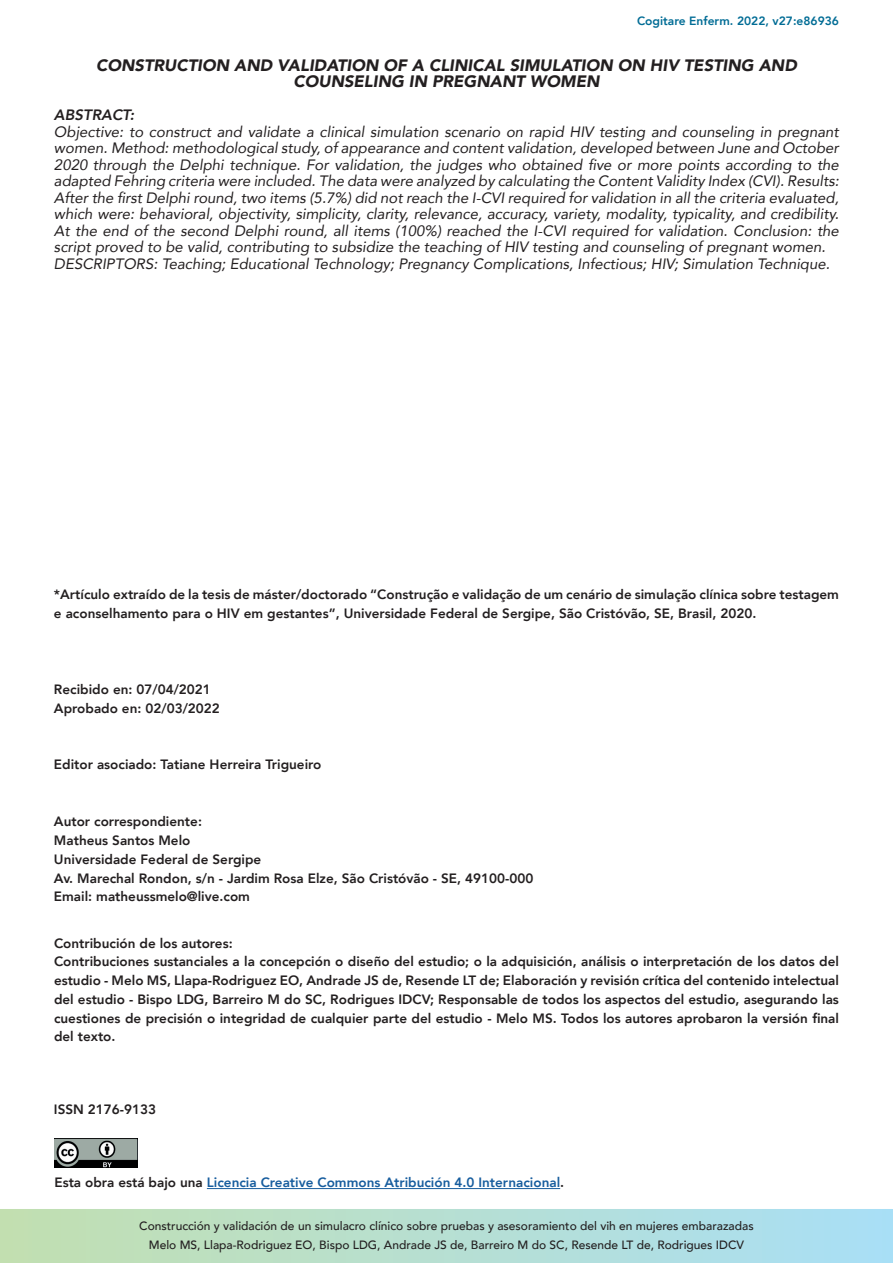
<style>
.page{position:relative;width:893px;height:1263px;background:#fff}
.page>*{position:absolute;margin:0;border:0;box-sizing:border-box;transform-origin:0 0}
.t1{font:italic 900 16.5px/16.5px "Avenir";color:#231f20;text-align:center}
.t2{font:italic 15px/16.5px "Avenir";color:#231f20;text-align:justify}
.t3{font:italic 800 15px "Avenir";color:#231f20}
.Correspondentes{font:800 13.5px/18.8px "Avenir";color:#231f20;text-align:justify}
.Legenda{font:800 13.5px/18.8px "Avenir";color:#231f20}
.t4{font:800 13.5px "Avenir";color:#175d9e}
.t5{font:500 12px/18.6px "Avenir";color:#231f20;text-align:center}
.t6{font:800 12px "Avenir";color:#006c95}
.s1{color:#231f20}
</style>
<div class="page">
<svg style="left:0;top:1209px;width:893px;height:54px;background:#b6dfd2"></svg>
<img style="left:54px;top:1139px;width:84px;height:29px">
<hr style="left:207px;top:1188px;width:353px;height:1px;background:#175d9e">
<p class="t6" style="left:637px;top:10px;width:203px">Cogitare Enferm. 2022, v27:e86936</p>
<p class="t1" style="left:96px;top:56px;width:702px">CONSTRUCTION AND VALIDATION OF A CLINICAL SIMULATION ON HIV TESTING AND<br>COUNSELING IN PREGNANT WOMEN</p>
<p class="t3" style="left:54px;top:106px;width:82px">ABSTRACT:</p>
<p class="t2" style="left:54px;top:123px;width:786px">Objective: to construct and validate a clinical simulation scenario on rapid HIV testing and counseling in pregnant women. Method: methodological study, of appearance and content validation, developed between June and October 2020 through the Delphi technique. For validation, the judges who obtained five or more points according to the adapted Fehring criteria were included. The data were analyzed by calculating the Content Validity Index (CVI). Results:<br>After the first Delphi round, two items (5.7%) did not reach the I-CVI required for validation in all the criteria evaluated, which were: behavioral, objectivity, simplicity, clarity, relevance, accuracy, variety, modality, typicality, and credibility.<br>At the end of the second Delphi round, all items (100%) reached the I-CVI required for validation. Conclusion: the script proved to be valid, contributing to subsidize the teaching of HIV testing and counseling of pregnant women.</p>
<p class="t2" style="left:54px;top:255px;width:777px">DESCRIPTORS: Teaching; Educational Technology; Pregnancy Complications, Infectious; HIV; Simulation Technique.</p>
<p class="Legenda" style="left:54px;top:584px;width:786px">*Artículo extraído de la tesis de máster/doctorado “Construção e validação de um cenário de simulação clínica sobre testagem e aconselhamento para o HIV em gestantes”, Universidade Federal de Sergipe, São Cristóvão, SE, Brasil, 2020.</p>
<p class="Correspondentes" style="left:54px;top:679px;width:158px">Recibido en: 07/04/2021</p>
<p class="Correspondentes" style="left:54px;top:698px;width:167px">Aprobado en: 02/03/2022</p>
<p class="Correspondentes" style="left:54px;top:754px;width:269px">Editor asociado: Tatiane Herreira Trigueiro</p>
<p class="Correspondentes" style="left:54px;top:811px;width:149px">Autor correspondiente:</p>
<p class="Correspondentes" style="left:54px;top:830px;width:138px">Matheus Santos Melo</p>
<p class="Correspondentes" style="left:54px;top:849px;width:209px">Universidade Federal de Sergipe</p>
<p class="Correspondentes" style="left:54px;top:868px;width:481px">Av. Marechal Rondon, s/n - Jardim Rosa Elze, São Cristóvão - SE, 49100-000</p>
<p class="Correspondentes" style="left:54px;top:886px;width:198px">Email: matheussmelo@live.com</p>
<p class="Correspondentes" style="left:54px;top:933px;width:180px">Contribución de los autores:</p>
<p class="Correspondentes" style="left:54px;top:951px;width:786px">Contribuciones sustanciales a la concepción o diseño del estudio; o la adquisición, análisis o interpretación de los datos del estudio - Melo MS, Llapa-Rodriguez EO, Andrade JS de, Resende LT de; Elaboración y revisión crítica del contenido intelectual del estudio - Bispo LDG, Barreiro M do SC, Rodrigues IDCV; Responsable de todos los aspectos del estudio, asegurando las cuestiones de precisión o integridad de cualquier parte del estudio - Melo MS. Todos los autores aprobaron la versión final del texto.</p>
<p class="Legenda" style="left:54px;top:1098px;width:104px">ISSN 2176-9133</p>
<p class="t4" style="left:54px;top:1170px;width:511px"><span class="s1">Esta obra está bajo una</span> Licencia Creative Commons Atribución 4.0 Internacional<span class="s1">.</span></p>
<p class="t5" style="left:139px;top:1216px;width:616px">Construcción y validación de un simulacro clínico sobre pruebas y asesoramiento del vih en mujeres embarazadas<br>Melo MS, Llapa-Rodriguez EO, Bispo LDG, Andrade JS de, Barreiro M do SC, Resende LT de, Rodrigues IDCV</p>
</div>
